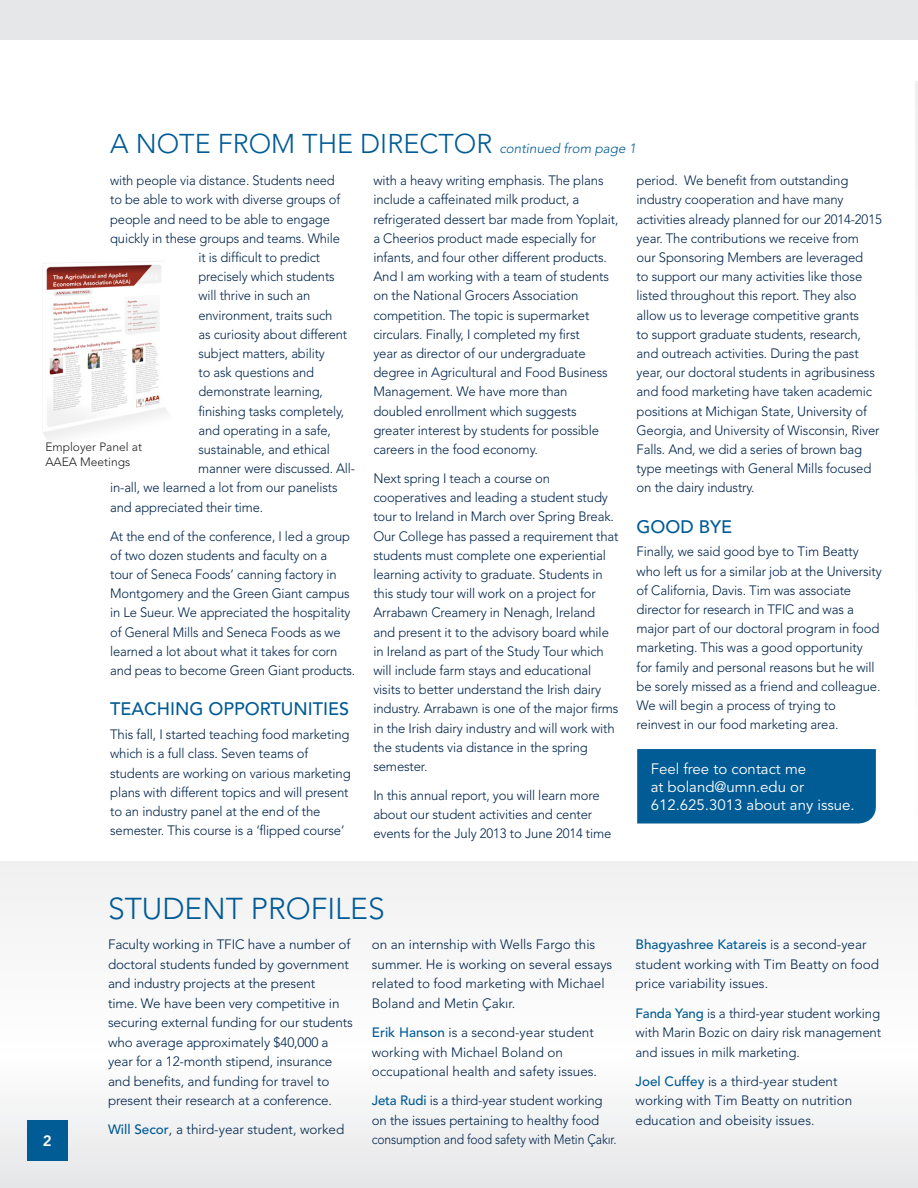
<style>
.page{position:relative;width:918px;height:1188px;background:#fff}
.page>*{position:absolute;margin:0;border:0;box-sizing:border-box;transform-origin:0 0}
.Titles{font:300 30px "Avenir";color:#015b95}
.Titles-2{font:300 27px "Avenir";color:#015b95}
.SUBHEAD{font:500 18px "Avenir";color:#015b95}
.Left_Block_Callout{font:15px/18px "Avenir";color:#fff}
.Page{font:800 15px "Avenir";color:#fff}
.Body{font:300 13.5px/19.2px "Avenir";letter-spacing:-.01em;color:#00244a}
.Body-2{font:300 13.5px/19.2px "Avenir";letter-spacing:-.01em;color:#00244a;scale:.96 1}
.Captions{font:300 12px/15px "Avenir";color:#231f20}
.s1{font-style:italic;font-size:13.5px}
.s2{font-weight:500;color:#015b95}
</style>
<div class="page">
<div style="left:0;top:1053px;width:918px;height:135px;background:#f2f3f4"></div>
<div style="left:0;top:0;width:918px;height:40px;background:#e6e7e9"></div>
<div style="left:0;top:862px;width:918px;height:192px;background:#f7f7f8"></div>
<div style="left:27px;top:1120px;width:41px;height:41px;background:#015b95"></div>
<img style="left:43px;top:261px;width:125px;height:179px">
<hr style="left:916px;top:81px;width:2px;height:785px;background:#f7f7f8">
<div style="left:688px;top:749px;width:188px;height:75px;background:#015b95"></div>
<div style="left:637px;top:749px;width:51px;height:75px;background:#015b95"></div>
<p class="Titles-2" style="left:110px;top:128px;width:528px">A NOTE FROM THE DIRECTOR <span class="s1">continued from page 1</span></p>
<p class="Body-2" style="left:110px;top:171px;width:235px">with people via distance. Students need</p>
<p class="Body-2" style="left:110px;top:190px;width:241px">to be able to work with diverse groups of</p>
<p class="Body-2" style="left:110px;top:209px;width:230px">people and need to be able to engage</p>
<p class="Body-2" style="left:110px;top:229px;width:241px">quickly in these groups and teams. While</p>
<p class="Body-2" style="left:199px;top:248px;width:128px">it is difficult to predict</p>
<p class="Body-2" style="left:199px;top:267px;width:143px">precisely which students</p>
<p class="Body-2" style="left:199px;top:286px;width:118px">will thrive in such an</p>
<p class="Body-2" style="left:199px;top:305px;width:141px">environment, traits such</p>
<p class="Body-2" style="left:199px;top:325px;width:156px">as curiosity about different</p>
<p class="Body-2" style="left:199px;top:344px;width:133px">subject matters, ability</p>
<p class="Body-2" style="left:199px;top:363px;width:122px">to ask questions and</p>
<p class="Body-2" style="left:199px;top:382px;width:131px">demonstrate learning,</p>
<p class="Body-2" style="left:199px;top:401px;width:153px">finishing tasks completely,</p>
<p class="Body-2" style="left:199px;top:421px;width:139px">and operating in a safe,</p>
<p class="Body-2" style="left:199px;top:440px;width:138px">sustainable, and ethical</p>
<p class="Body-2" style="left:198px;top:459px;width:165px">manner were discussed. All-</p>
<p class="Body-2" style="left:110px;top:478px;width:238px">in-all, we learned a lot from our panelists</p>
<p class="Body-2" style="left:110px;top:497px;width:161px">and appreciated their time.</p>
<p class="Body-2" style="left:110px;top:526px;width:257px">At the end of the conference, I led a group of two dozen students and faculty on a<br>tour of Seneca Foods’ canning factory in Montgomery and the Green Giant campus in Le Sueur. We appreciated the hospitality of General Mills and Seneca Foods as we learned a lot about what it takes for corn and peas to become Green Giant products.</p>
<p class="SUBHEAD" style="left:110px;top:699px;width:241px">TEACHING OPPORTUNITIES</p>
<p class="Body" style="left:110px;top:725px;width:242px">This fall, I started teaching food marketing which is a full class. Seven teams of students are working on various marketing plans with different topics and will present to an industry panel at the end of the semester. This course is a ‘flipped course’</p>
<p class="Captions" style="left:45px;top:439px;width:98px">Employer Panel at<br>AAEA Meetings</p>
<p class="Body" style="left:373px;top:171px;width:247px">with a heavy writing emphasis. The plans include a caffeinated milk product, a refrigerated dessert bar made from Yoplait, a Cheerios product made especially for infants, and four other different products.<br>And I am working with a team of students on the National Grocers Association competition. The topic is supermarket circulars. Finally, I completed my first<br>year as director of our undergraduate degree in Agricultural and Food Business Management. We have more than doubled enrollment which suggests greater interest by students for possible careers in the food economy.</p>
<p class="Body" style="left:373px;top:469px;width:247px">Next spring I teach a course on cooperatives and leading a student study tour to Ireland in March over Spring Break.<br>Our College has passed a requirement that students must complete one experiential learning activity to graduate. Students in this study tour will work on a project for Arrabawn Creamery in Nenagh, Ireland and present it to the advisory board while in Ireland as part of the Study Tour which will include farm stays and educational visits to better understand the Irish dairy industry. Arrabawn is one of the major firms in the Irish dairy industry and will work with the students via distance in the spring semester.</p>
<p class="Body" style="left:373px;top:786px;width:240px">In this annual report, you will learn more about our student activities and center events for the July 2013 to June 2014 time</p>
<p class="Body" style="left:637px;top:171px;width:247px">period. We benefit from outstanding industry cooperation and have many activities already planned for our 2014-2015 year. The contributions we receive from<br>our Sponsoring Members are leveraged<br>to support our many activities like those listed throughout this report. They also allow us to leverage competitive grants<br>to support graduate students, research, and outreach activities. During the past year, our doctoral students in agribusiness and food marketing have taken academic positions at Michigan State, University of Georgia, and University of Wisconsin, River Falls. And, we did a series of brown bag type meetings with General Mills focused on the dairy industry.</p>
<p class="SUBHEAD" style="left:637px;top:516px;width:97px">GOOD BYE</p>
<p class="Body" style="left:637px;top:542px;width:247px">Finally, we said good bye to Tim Beatty who left us for a similar job at the University of California, Davis. Tim was associate director for research in TFIC and was a major part of our doctoral program in food marketing. This was a good opportunity for family and personal reasons but he will be sorely missed as a friend and colleague.<br>We will begin a process of trying to reinvest in our food marketing area.</p>
<p class="Left_Block_Callout" style="left:651px;top:760px;width:205px">Feel free to contact me<br>at boland@umn.edu or<br>612.625.3013 about any issue.</p>
<p class="Page" style="left:43px;top:1132px;width:10px">2</p>
<p class="Titles" style="left:108px;top:891px;width:278px">STUDENT PROFILES</p>
<p class="Body" style="left:108px;top:935px;width:247px">Faculty working in TFIC have a number of doctoral students funded by government and industry projects at the present<br>time. We have been very competitive in securing external funding for our students who average approximately $40,000 a year for a 12-month stipend, insurance and benefits, and funding for travel to present their research at a conference.</p>
<p class="Body" style="left:108px;top:1120px;width:238px"><span class="s2">Will Secor</span>, a third-year student, worked</p>
<p class="Body" style="left:372px;top:935px;width:242px">on an internship with Wells Fargo this summer. He is working on several essays related to food marketing with Michael Boland and Metin Çakır.</p>
<p class="Body" style="left:372px;top:1023px;width:227px"><span class="s2">Erik Hanson</span> is a second-year student working with Michael Boland on occupational health and safety issues.</p>
<p class="Body" style="left:372px;top:1091px;width:246px"><span class="s2">Jeta Rudi</span> is a third-year student working on the issues pertaining to healthy food consumption and food safety with Metin Çakır.</p>
<p class="Body" style="left:636px;top:935px;width:245px"><span class="s2">Bhagyashree Katareis</span> is a second-year student working with Tim Beatty on food price variability issues.</p>
<p class="Body" style="left:636px;top:1003px;width:247px;text-align:justify"><span class="s2">Fanda Yang</span> is a third-year student working with Marin Bozic on dairy risk management and issues in milk marketing.</p>
<p class="Body" style="left:636px;top:1071px;width:218px"><span class="s2">Joel Cuffey</span> is a third-year student working with Tim Beatty on nutrition education and obeisity issues.</p>
</div>
